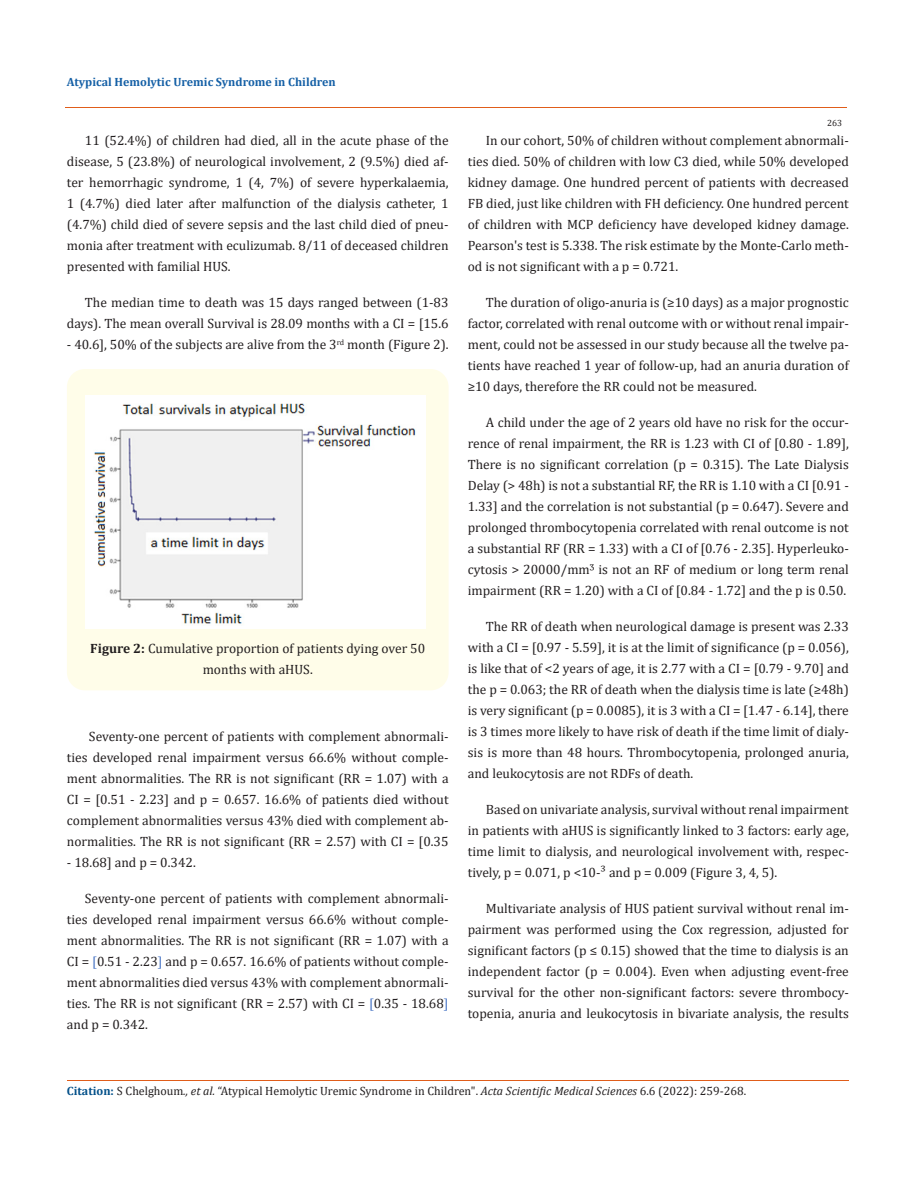
<style>
.page{position:relative;width:917px;height:1188px;background:#fff}
.page>*{position:absolute;margin:0;border:0;box-sizing:border-box;transform-origin:0 0}
.t1{font:13.5px/21px "Cambria";color:#231f20;text-align:justify}
.t2{font:12px "Cambria";color:#231f20}
.t3{font:700 12px "Cambria";color:#1560a6}
.t4{font:9px "Cambria";color:#231f20}
.s1{font-weight:700}
.s2{color:#4472c4}
.s3{font-weight:700;color:#035089}
.s4{font-style:italic}
</style>
<div class="page">
<div style="left:67px;top:369px;width:381px;height:321px;background:#fffde9;border-radius:18px"></div>
<img style="left:85px;top:395px;width:340px;height:233px">
<hr style="left:65px;top:108px;width:782px;height:1px;background:#e05d1a">
<hr style="left:67px;top:1080px;width:781px;height:1px;background:#e05d1a">
<p class="t3" style="left:67px;top:73px;width:270px">Atypical Hemolytic Uremic Syndrome in Children</p>
<p class="t1" style="left:67px;top:130px;width:383px;text-indent:18px">11 (52.4%) of children had died, all in the acute phase of the disease, 5 (23.8%) of neurological involvement, 2 (9.5%) died af&shy;ter hemorrhagic syndrome, 1 (4, 7%) of severe hyperkalaemia, 1 (4.7%) died later after malfunction of the dialysis catheter, 1 (4.7%) child died of severe sepsis and the last child died of pneu&shy;monia after treatment with eculizumab. 8/11 of deceased children presented with familial HUS.</p>
<p class="t1" style="left:67px;top:292px;width:383px;text-align:right">The median time to death was 15 days ranged between (1-83 days). The mean overall Survival is 28.09 months with a CI = [15.6</p>
<p class="t1" style="left:67px;top:334px;width:383px">- 40.6], 50% of the subjects are alive from the 3<sup>rd</sup> month (Figure 2).</p>
<p class="t1" style="left:90px;top:638px;width:336px;text-align:center"><span class="s1">Figure 2:</span> Cumulative proportion of patients dying over 50 months with aHUS.</p>
<p class="t1" style="left:67px;top:726px;width:383px;text-indent:22px">Seventy-one percent of patients with complement abnormali&shy;ties developed renal impairment versus 66.6% without comple&shy;ment abnormalities. The RR is not significant (RR = 1.07) with a CI = [0.51 - 2.23] and p = 0.657. 16.6% of patients died without complement abnormalities versus 43% died with complement ab&shy;normalities. The RR is not significant (RR = 2.57) with CI = [0.35</p>
<p class="t1" style="left:67px;top:852px;width:130px">- 18.68] and p = 0.342.</p>
<p class="t1" style="left:67px;top:888px;width:383px;text-indent:18px">Seventy-one percent of patients with complement abnormali&shy;ties developed renal impairment versus 66.6% without comple&shy;ment abnormalities. The RR is not significant (RR = 1.07) with a CI = <span class="s2">[</span>0.51 - 2.23<span class="s2">]</span> and p = 0.657. 16.6% of patients without comple&shy;ment abnormalities died versus 43% with complement abnormali&shy;ties. The RR is not significant (RR = 2.57) with CI = <span class="s2">[</span>0.35 - 18.68<span class="s2">] </span>and p = 0.342.</p>
<p class="t4" style="left:827px;top:118px;width:16px">263</p>
<p class="t1" style="left:468px;top:130px;width:382px;text-indent:18px">In our cohort, 50% of children without complement abnormali&shy;ties died. 50% of children with low C3 died, while 50% developed kidney damage. One hundred percent of patients with decreased FB died, just like children with FH deficiency. One hundred percent of children with MCP deficiency have developed kidney damage.<br>Pearson's test is 5.338. The risk estimate by the Monte-Carlo meth&shy;od is not significant with a p = 0.721.</p>
<p class="t1" style="left:468px;top:292px;width:382px;text-indent:18px">The duration of oligo-anuria is (≥10 days) as a major prognostic factor, correlated with renal outcome with or without renal impair&shy;ment, could not be assessed in our study because all the twelve pa&shy;tients have reached 1 year of follow-up, had an anuria duration of ≥10 days, therefore the RR could not be measured.</p>
<p class="t1" style="left:468px;top:412px;width:382px;text-indent:18px">A child under the age of 2 years old have no risk for the occur&shy;rence of renal impairment, the RR is 1.23 with CI of [0.80 - 1.89], There is no significant correlation (p = 0.315). The Late Dialysis Delay (&gt; 48h) is not a substantial RF, the RR is 1.10 with a CI [0.91 - 1.33] and the correlation is not substantial (p = 0.647). Severe and prolonged thrombocytopenia correlated with renal outcome is not a substantial RF (RR = 1.33) with a CI of [0.76 - 2.35]. Hyperleuko&shy;cytosis &gt; 20000/mmᶾ is not an RF of medium or long term renal impairment (RR = 1.20) with a CI of [0.84 - 1.72] and the p is 0.50.</p>
<p class="t1" style="left:468px;top:616px;width:382px;text-indent:18px">The RR of death when neurological damage is present was 2.33 with a CI = [0.97 - 5.59], it is at the limit of significance (p = 0.056), is like that of &lt;2 years of age, it is 2.77 with a CI = [0.79 - 9.70] and the p = 0.063; the RR of death when the dialysis time is late (≥48h) is very significant (p = 0.0085), it is 3 with a CI = [1.47 - 6.14], there is 3 times more likely to have risk of death if the time limit of dialy&shy;sis is more than 48 hours. Thrombocytopenia, prolonged anuria, and leukocytosis are not RDFs of death.</p>
<p class="t1" style="left:468px;top:799px;width:382px;text-indent:18px">Based on univariate analysis, survival without renal impairment in patients with aHUS is significantly linked to 3 factors: early age, time limit to dialysis, and neurological involvement with, respec&shy;tively, p = 0.071, p &lt;10-³ and p = 0.009 (Figure 3, 4, 5).</p>
<p class="t1" style="left:468px;top:898px;width:382px;text-indent:18px">Multivariate analysis of HUS patient survival without renal im&shy;pairment was performed using the Cox regression, adjusted for significant factors (p ≤ 0.15) showed that the time to dialysis is an independent factor (p = 0.004). Even when adjusting event-free survival for the other non-significant factors: severe thrombocy&shy;topenia, anuria and leukocytosis in bivariate analysis, the results</p>
<p class="t2" style="left:67px;top:1084px;width:680px"><span class="s3">Citation:</span> S Chelghoum<span class="s4">., et al.</span> “Atypical Hemolytic Uremic Syndrome in Children". <span class="s4">Acta Scientific Medical Sciences</span> 6.6 (2022): 259-268.</p>
</div>
